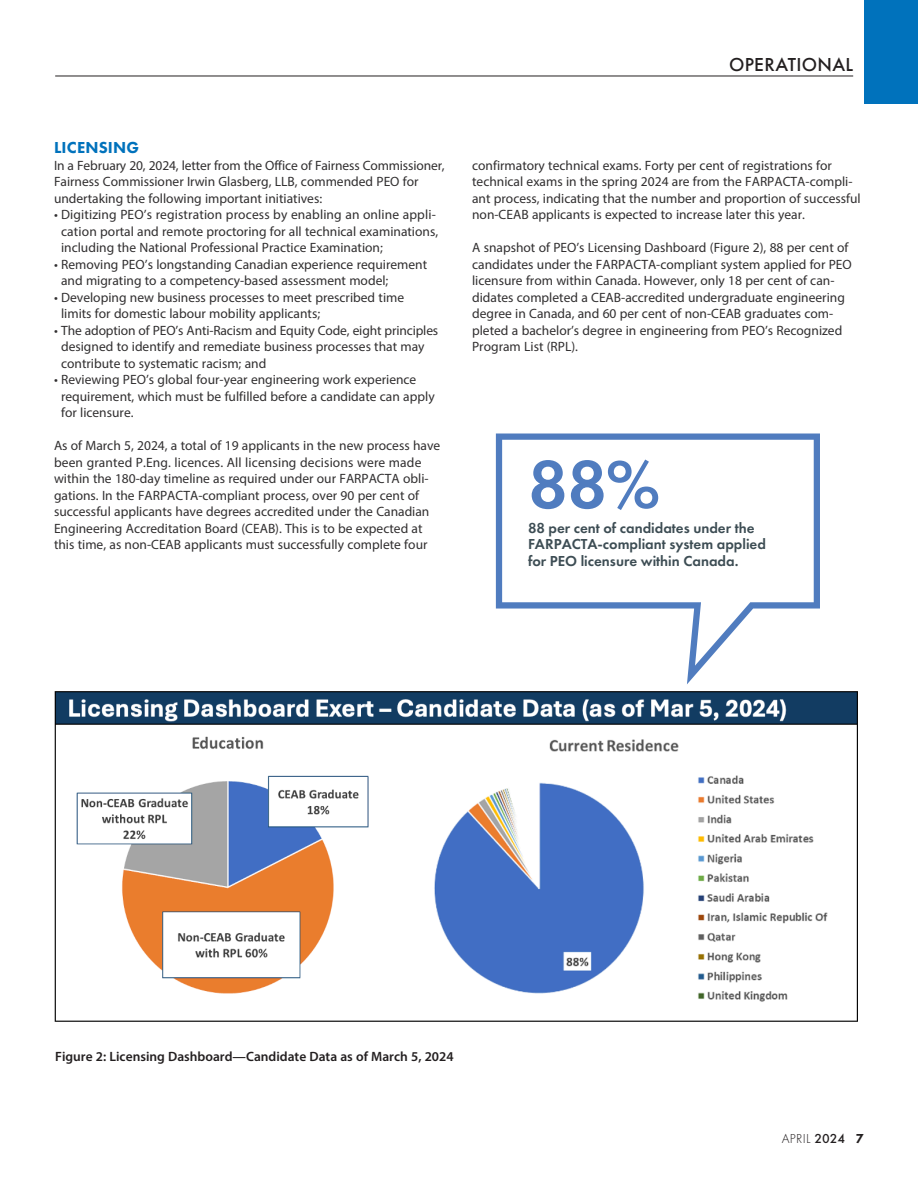
<style>
.page{position:relative;width:918px;height:1188px;background:#fff}
.page>*{position:absolute;margin:0;border:0;box-sizing:border-box;transform-origin:0 0}
.t1{font:600 70.5px "Futura PT";color:#507cbf}
.t2{font:500 19.5px "Futura PT";letter-spacing:.015em;color:#231f20}
.Body_Myriad{font:800 16.5px "Futura PT";letter-spacing:.01em;color:#0072bc}
.t3{font:600 15px/16.5px "Futura PT";color:#3d4d54}
.Body_Myriad-2{font:13.5px/16.5px "Myriad Pro";color:#312f30}
.Body_Myriad-3{font:600 13.5px "Myriad Pro";color:#231f20}
.Body_Fru_Indent_2017{font:300 13.5px "Futura PT";letter-spacing:.02em;color:#231f20}
.s1{font-weight:500}
.s2{font-weight:800}
</style>
<div class="page">
<div style="left:864px;top:0;width:54px;height:104px;background:#0072bc"></div>
<hr style="left:55px;top:76px;width:798px;height:1px;background:#231f20">
<img style="left:54px;top:691px;width:804px;height:331px">
<svg style="left:496px;top:434px;width:324px;height:250px"></svg>
<p class="t2" style="left:729px;top:52px;width:125px">OPERATIONAL</p>
<p class="Body_Myriad" style="left:54px;top:137px;width:87px">LICENSING</p>
<p class="Body_Myriad-2" style="left:54px;top:157px;width:392px">In a February 20, 2024, letter from the Office of Fairness Commissioner,<br>Fairness Commissioner Irwin Glasberg, LLB, commended PEO for undertaking the following important initiatives:</p>
<p class="Body_Myriad-2" style="left:61px;top:206px;width:379px;text-indent:-7px">• Digitizing PEO’s registration process by enabling an online appli&shy;cation portal and remote proctoring for all technical examinations, including the National Professional Practice Examination;</p>
<p class="Body_Myriad-2" style="left:61px;top:256px;width:368px;text-indent:-7px">• Removing PEO’s longstanding Canadian experience requirement and migrating to a competency-based assessment model;</p>
<p class="Body_Myriad-2" style="left:61px;top:289px;width:345px;text-indent:-7px">• Developing new business processes to meet prescribed time limits for domestic labour mobility applicants;</p>
<p class="Body_Myriad-2" style="left:61px;top:322px;width:379px;text-indent:-7px">• The adoption of PEO’s Anti-Racism and Equity Code, eight principles designed to identify and remediate business processes that may contribute to systematic racism; and</p>
<p class="Body_Myriad-2" style="left:61px;top:371px;width:375px;text-indent:-7px">• Reviewing PEO’s global four-year engineering work experience requirement, which must be fulfilled before a candidate can apply for licensure.</p>
<p class="Body_Myriad-2" style="left:54px;top:437px;width:388px">As of March 5, 2024, a total of 19 applicants in the new process have been granted P.Eng. licences. All licensing decisions were made within the 180-day timeline as required under our FARPACTA obli&shy;gations. In the FARPACTA-compliant process, over 90 per cent of successful applicants have degrees accredited under the Canadian Engineering Accreditation Board (CEAB). This is to be expected at this time, as non-CEAB applicants must successfully complete four</p>
<p class="Body_Myriad-2" style="left:472px;top:157px;width:390px">confirmatory technical exams. Forty per cent of registrations for technical exams in the spring 2024 are from the FARPACTA-compli&shy;ant process, indicating that the number and proportion of successful non-CEAB applicants is expected to increase later this year.</p>
<p class="Body_Myriad-2" style="left:472px;top:239px;width:381px">A snapshot of PEO’s Licensing Dashboard (Figure 2), 88 per cent of candidates under the FARPACTA-compliant system applied for PEO licensure from within Canada. However, only 18 per cent of can&shy;didates completed a CEAB-accredited undergraduate engineering degree in Canada, and 60 per cent of non-CEAB graduates com&shy;pleted a bachelor’s degree in engineering from PEO’s Recognized Program List (RPL).</p>
<p class="t1" style="left:528px;top:440px;width:134px">88%</p>
<p class="t3" style="left:528px;top:519px;width:239px">88 per cent of candidates under the<br>FARPACTA-compliant system applied for PEO licensure within Canada.</p>
<p class="Body_Myriad-3" style="left:55px;top:1047px;width:400px">Figure 2: Licensing Dashboard—Candidate Data as of March 5, 2024</p>
<p class="Body_Fru_Indent_2017" style="left:782px;top:1131px;width:84px">APRIL <span class="s1">2024</span> <span class="s2">7</span></p>
</div>
